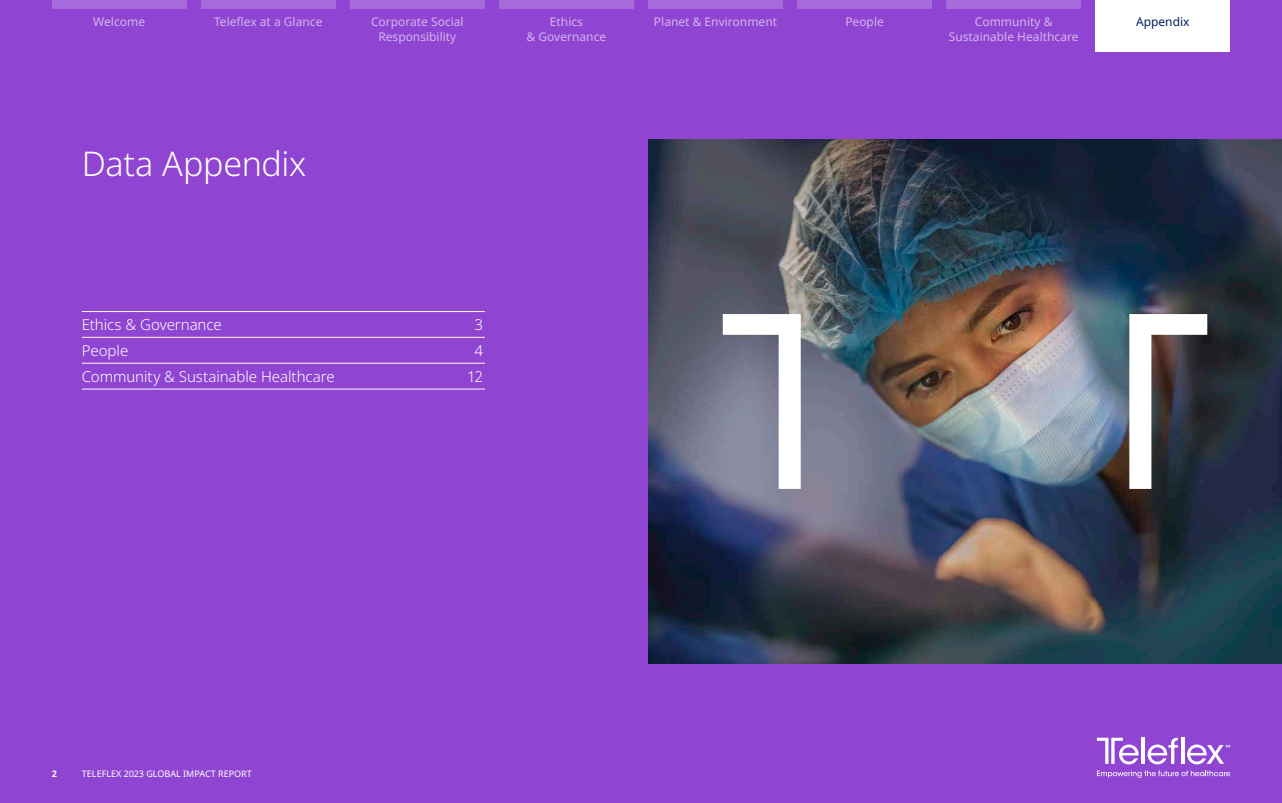
<style>
.page{position:relative;width:1282px;height:803px;background:#fff}
.page>*{position:absolute;margin:0;border:0;box-sizing:border-box;transform-origin:0 0}
.t1{font:300 34px "Noto Sans";letter-spacing:-.01em;color:#fff}
.t2{font:300 15px "Noto Sans";letter-spacing:-.005em;color:#fff}
.t3{font:12px/15px "Noto Sans";color:#d3b5ed;text-align:center}
.t4{font:12px "Noto Sans";color:#00205b}
.t5{font:9px "Noto Sans";color:#fff}
.t6{font:700 9px "Noto Sans";color:#fff}
</style>
<div class="page">
<div style="left:0;top:0;width:1281px;height:802px;background:#9045d2"></div>
<img style="left:648px;top:139px;width:633px;height:524px">
<svg style="left:722px;top:314px;width:78px;height:174px;background:#acadbb"></svg>
<svg style="left:1129px;top:314px;width:78px;height:174px;background:#7f7e82"></svg>
<hr style="left:82px;top:311px;width:403px;height:1px;background:#fff">
<hr style="left:82px;top:337px;width:403px;height:1px;background:#fff">
<hr style="left:82px;top:363px;width:403px;height:1px;background:#fff">
<hr style="left:82px;top:389px;width:403px;height:1px;background:#fff">
<svg style="left:1096px;top:770px;width:134px;height:7px"></svg>
<svg style="left:1096px;top:737px;width:42px;height:27px"></svg>
<svg style="left:1147px;top:737px;width:30px;height:27px"></svg>
<svg style="left:1181px;top:737px;width:3px;height:26px"></svg>
<svg style="left:1187px;top:744px;width:42px;height:20px"></svg>
<hr style="left:1141px;top:737px;width:3px;height:26px;background:#fff">
<div style="left:797px;top:0;width:135px;height:9px;background:#a66adb"></div>
<div style="left:52px;top:0;width:135px;height:9px;background:#a66adb"></div>
<div style="left:499px;top:0;width:135px;height:9px;background:#a66adb"></div>
<div style="left:648px;top:0;width:135px;height:9px;background:#a66adb"></div>
<div style="left:1095px;top:0;width:135px;height:52px;background:#fff"></div>
<div style="left:201px;top:0;width:135px;height:9px;background:#a66adb"></div>
<div style="left:350px;top:0;width:135px;height:9px;background:#a66adb"></div>
<div style="left:946px;top:0;width:135px;height:9px;background:#a66adb"></div>
<p class="t3" style="left:214px;top:14px;width:110px">Teleflex at a Glance</p>
<p class="t3" style="left:371px;top:14px;width:94px">Corporate Social</p>
<p class="t3" style="left:654px;top:14px;width:125px">Planet &amp; Environment</p>
<p class="t4" style="left:1135px;top:13px;width:55px">Appendix</p>
<p class="t3" style="left:378px;top:29px;width:80px">Responsibility</p>
<p class="t3" style="left:93px;top:14px;width:53px">Welcome</p>
<p class="t3" style="left:550px;top:14px;width:35px">Ethics</p>
<p class="t3" style="left:845px;top:14px;width:40px">People</p>
<p class="t3" style="left:526px;top:29px;width:81px">&amp; Governance</p>
<p class="t3" style="left:948px;top:14px;width:131px">Community &amp;<br>Sustainable Healthcare</p>
<h1 class="t1" style="left:82px;top:139px;width:226px">Data Appendix</h1>
<p class="t2" style="left:82px;top:314px;width:141px">Ethics &amp; Governance</p>
<p class="t2" style="left:474px;top:314px;width:10px">3</p>
<p class="t2" style="left:82px;top:340px;width:48px">People</p>
<p class="t2" style="left:474px;top:340px;width:10px">4</p>
<p class="t2" style="left:82px;top:365px;width:254px">Community &amp; Sustainable Healthcare</p>
<p class="t2" style="left:467px;top:365px;width:17px">12</p>
<p class="t6" style="left:52px;top:767px;width:7px">2</p>
<p class="t5" style="left:82px;top:767px;width:171px">TELEFLEX 2023 GLOBAL IMPACT REPORT</p>
</div>
